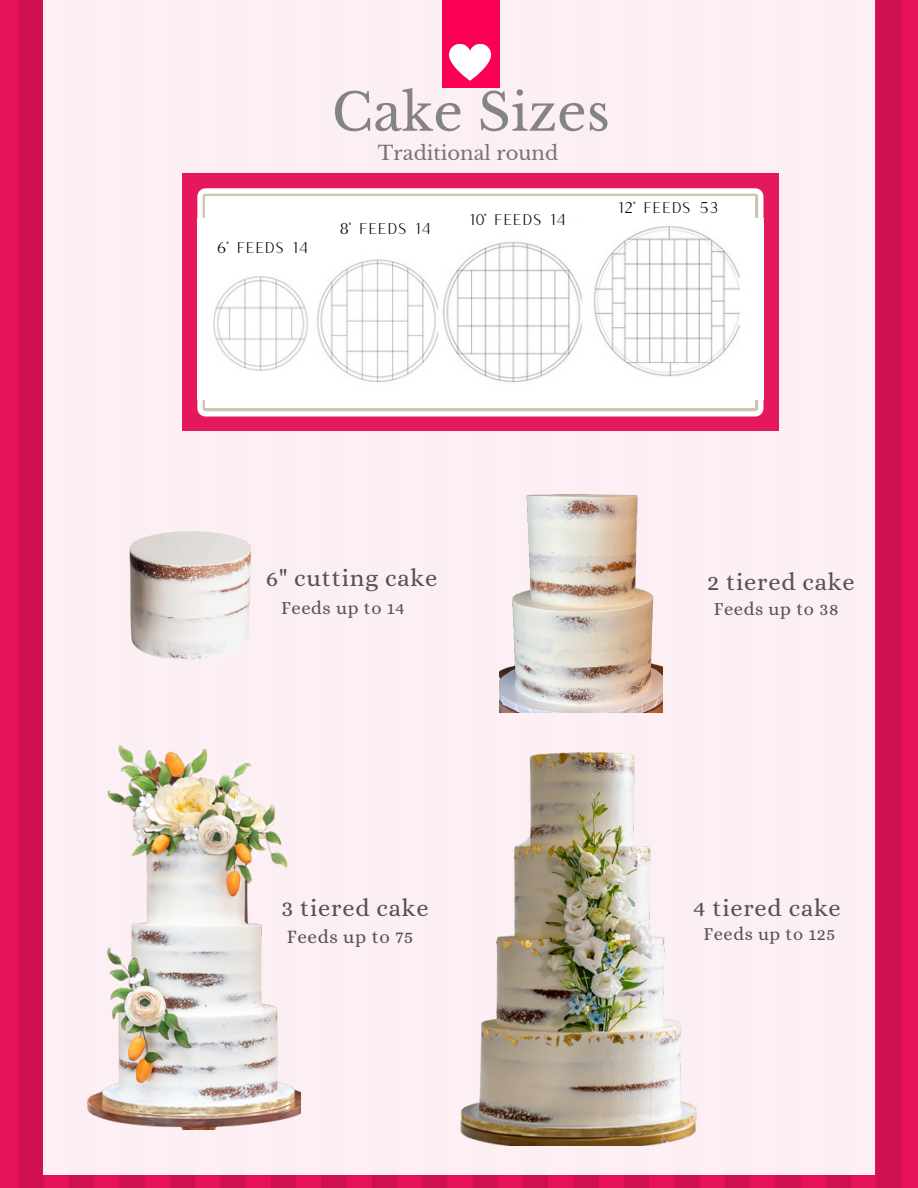
<style>
.page{position:relative;width:918px;height:1188px;background:#fff}
.page>*{position:absolute;margin:0;border:0;box-sizing:border-box;transform-origin:0 0}
.t1{font:51.45px "Libre Baskerville";color:#848484}
.t2{font:24.45px "Alice";letter-spacing:.03em;color:#545454}
.t3{font:19.5px "Libre Baskerville";color:#757575}
.t4{font:19.05px "Alice";letter-spacing:.03em;color:#545454}
.t5{font:18.6px "Alice";letter-spacing:.03em;color:#545454}
.t6{font:18.45px "Alice";letter-spacing:.03em;color:#545454}
.t7{font:15.15px "Versailles";color:#000}
</style>
<div class="page">
<img style="left:0;top:0;width:918px;height:1188px">
<div style="left:43px;top:0;width:832px;height:1174px;background:#fdf0f4"></div>
<div style="left:442px;top:0;width:58px;height:88px;background:#fb0054"></div>
<svg style="left:449px;top:44px;width:42px;height:37px"></svg>
<div style="left:182px;top:173px;width:596px;height:258px;background:#e5185b"></div>
<div style="left:197px;top:188px;width:566px;height:110px;background:linear-gradient(to right,#fff,#fff);border-radius:8px"></div>
<svg style="left:203px;top:194px;width:555px;height:25px"></svg>
<div style="left:206px;top:196px;width:549px;height:93px;background:#fff"></div>
<div style="left:197px;top:307px;width:566px;height:110px;background:linear-gradient(to right,#fbfaf8,#fbfaf8);border-radius:8px"></div>
<div style="left:203px;top:399px;width:555px;height:12px;background:#cfc5b3"></div>
<div style="left:206px;top:315px;width:549px;height:93px;background:#fff"></div>
<img style="left:197px;top:219px;width:566px;height:180px">
<img style="left:499px;top:494px;width:163px;height:218px">
<img style="left:460px;top:751px;width:237px;height:394px">
<img style="left:129px;top:531px;width:123px;height:129px">
<img style="left:87px;top:745px;width:214px;height:385px">
<p class="t7" style="left:216px;top:237px;width:94px">6" FEEDS 14</p>
<p class="t1" style="left:332px;top:81px;width:280px">Cake Sizes</p>
<p class="t3" style="left:378px;top:141px;width:182px">Traditional round</p>
<p class="t7" style="left:340px;top:219px;width:93px">8" FEEDS 14</p>
<p class="t7" style="left:469px;top:210px;width:99px">10" FEEDS 14</p>
<p class="t7" style="left:618px;top:198px;width:102px">12" FEEDS 53</p>
<p class="t2" style="left:266px;top:564px;width:173px">6" cutting cake</p>
<p class="t5" style="left:281px;top:597px;width:125px">Feeds up to 14</p>
<p class="t2" style="left:281px;top:894px;width:149px">3 tiered cake</p>
<p class="t4" style="left:287px;top:926px;width:128px">Feeds up to 75</p>
<p class="t2" style="left:707px;top:567px;width:149px">2 tiered cake</p>
<p class="t5" style="left:714px;top:598px;width:126px">Feeds up to 38</p>
<p class="t2" style="left:693px;top:894px;width:149px">4 tiered cake</p>
<p class="t6" style="left:704px;top:923px;width:134px">Feeds up to 125</p>
</div>
